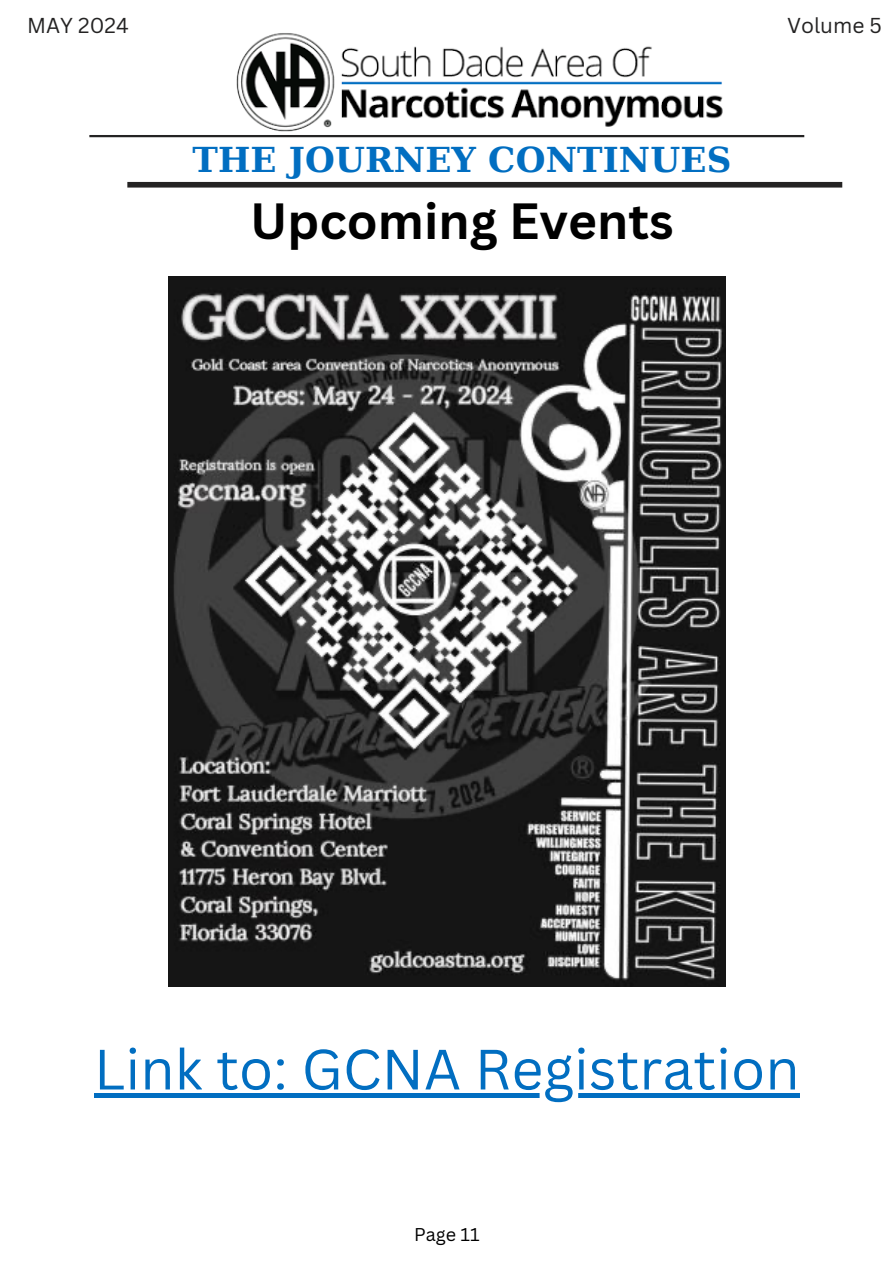
<style>
.page{position:relative;width:894px;height:1264px;background:#fff}
.page>*{position:absolute;margin:0;border:0;box-sizing:border-box;transform-origin:0 0}
.t1{font:55.5px "Canva Sans";color:#016ec1}
.t2{font:700 49.5px "Canva Sans";color:#000}
.t3{font:700 34.2px "DejaVu Serif";letter-spacing:.005em;color:#016ec1}
.t4{font:21px "Canva Sans";color:#242323}
.t5{font:18px "Canva Sans";color:#000}
</style>
<div class="page">
<hr style="left:89px;top:135px;width:715px;height:2px;background:#242323">
<div style="left:127px;top:182px;width:715px;height:5px;background:#242323"></div>
<img style="left:236px;top:33px;width:487px;height:99px">
<img style="left:168px;top:276px;width:557px;height:710px">
<div style="left:94px;top:1092px;width:207px;height:5px;background:#016ec1"></div>
<div style="left:301px;top:1092px;width:41px;height:5px;background:#016ec1"></div>
<div style="left:342px;top:1092px;width:457px;height:5px;background:#016ec1"></div>
<h1 class="t4" style="left:27px;top:11px;width:103px">MAY 2024</h1>
<h5 class="t3" style="left:192px;top:140px;width:540px">THE JOURNEY CONTINUES</h5>
<h2 class="t2" style="left:250px;top:186px;width:425px">Upcoming Events</h2>
<h3 class="t4" style="left:786px;top:11px;width:96px">Volume 5</h3>
<p class="t1" style="left:94px;top:1030px;width:707px">Link to: GCNA Registration</p>
<p class="t5" style="left:414px;top:1221px;width:67px">Page 11</p>
</div>
